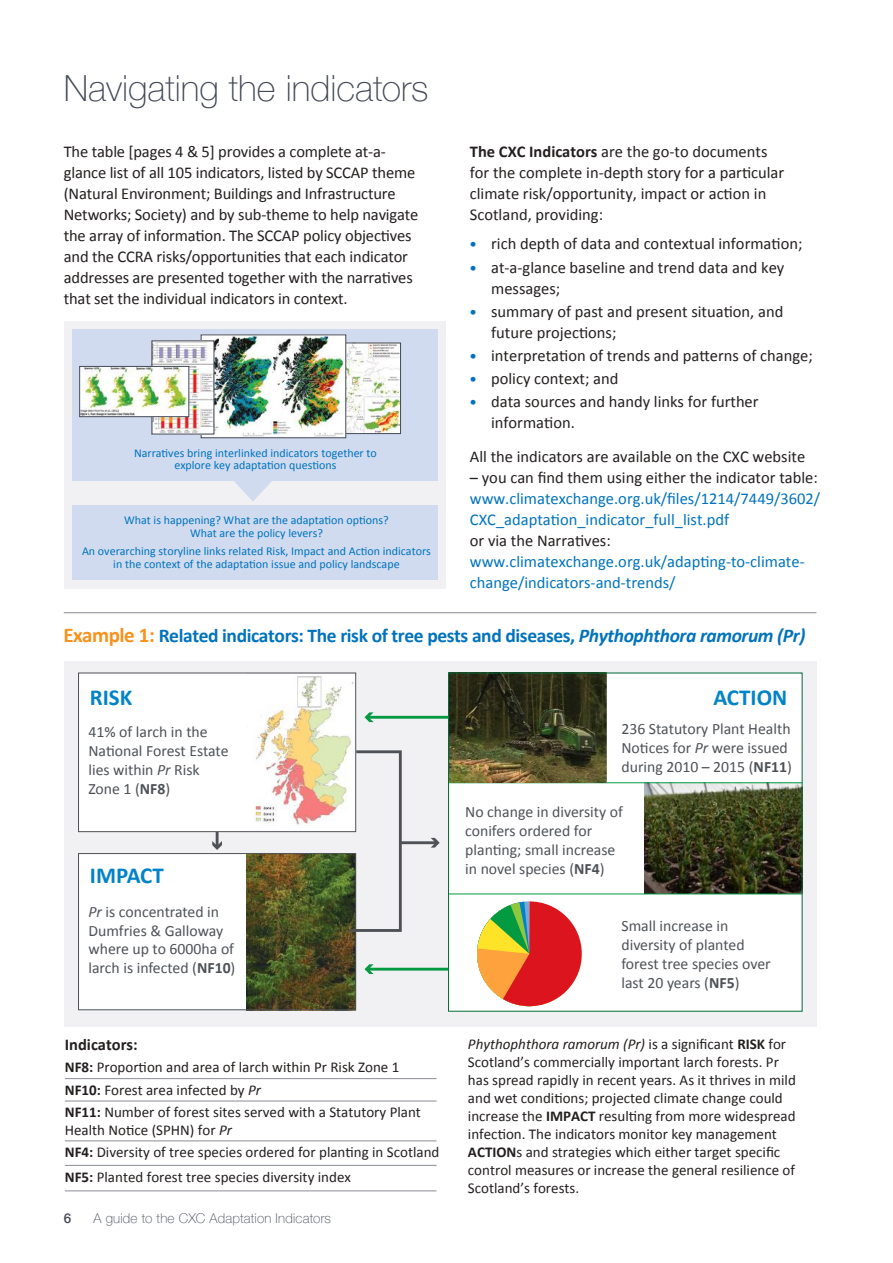
<style>
.page{position:relative;width:893px;height:1263px;background:#fff}
.page>*{position:absolute;margin:0;border:0;box-sizing:border-box;transform-origin:0 0}
.t1{font:100 36px "Helvetica Neue";color:#434956}
.t2{font:700 22.95px "Calibri";color:#0083c7}
.BODY{font:700 19.5px "Calibri";letter-spacing:-.02em;color:#0073bc}
.BODY-2{font:16.5px/21px "Calibri";color:#241f1f}
.BODY-3{font:16.5px/21px "Calibri";color:#0073bc}
.BODY-4{font:700 16.5px "Calibri";color:#241f1f}
.t3{font:15.75px/18.9px "Calibri";color:#4e5257}
.BODY-5{font:15px/18px "Calibri";color:#241f1f}
.t4{font:100 13.5px "Helvetica Neue";letter-spacing:.015em;color:#434956}
.t5{font:500 13.5px "Helvetica Neue";color:#434956}
.BODY-6{font:12px/13.5px "Calibri";color:#0073bc;text-align:center}
.s1{font-weight:700}
.s2{font-family:"Helvetica Neue";font-weight:300;font-size:13.5px;color:#0073bc}
.s3{color:#241f1f}
.s4{font-size:21px;color:#f9921b}
.s5{font-style:italic}
</style>
<div class="page">
<div style="left:64px;top:321px;width:382px;height:267px;background:#f1f1f3"></div>
<div style="left:72px;top:329px;width:366px;height:151px;background:#d0dbf0"></div>
<img style="left:346px;top:345px;width:53px;height:87px">
<div style="left:338px;top:343px;width:63px;height:91px;border:1px solid #434956"></div>
<svg style="left:218px;top:480px;width:70px;height:21px"></svg>
<img style="left:203px;top:337px;width:141px;height:99px">
<div style="left:201px;top:335px;width:145px;height:103px;border:1px solid #434956"></div>
<div style="left:64px;top:661px;width:752px;height:366px;background:#f1f1f3"></div>
<hr style="left:65px;top:1140px;width:371px;height:1px;background:#8a8d96">
<hr style="left:65px;top:1078px;width:371px;height:1px;background:#8a8d96">
<hr style="left:65px;top:1101px;width:371px;height:1px;background:#8a8d96">
<hr style="left:65px;top:1190px;width:371px;height:1px;background:#8a8d96">
<hr style="left:65px;top:1165px;width:371px;height:1px;background:#8a8d96">
<div style="left:448px;top:674px;width:354px;height:337px;background:#fff"></div>
<img style="left:246px;top:675px;width:108px;height:155px">
<div style="left:79px;top:853px;width:277px;height:157px;background:#fff"></div>
<hr style="left:216px;top:816px;width:3px;height:31px;background:#4e5257">
<svg style="left:212px;top:841px;width:10px;height:9px"></svg>
<img style="left:246px;top:855px;width:108px;height:153px">
<div style="left:79px;top:673px;width:167px;height:159px;background:#fff"></div>
<div style="left:78px;top:673px;width:278px;height:159px;border:1px solid #4e5257"></div>
<hr style="left:400px;top:841px;width:36px;height:3px;background:#4e5257">
<svg style="left:431px;top:838px;width:9px;height:9px"></svg>
<svg style="left:346px;top:749px;width:57px;height:184px"></svg>
<img style="left:644px;top:783px;width:156px;height:110px">
<hr style="left:449px;top:782px;width:353px;height:1px;background:#039a42">
<hr style="left:449px;top:894px;width:353px;height:1px;background:#039a42">
<div style="left:78px;top:853px;width:278px;height:157px;border:1px solid #4e5257"></div>
<img style="left:450px;top:675px;width:157px;height:108px">
<div style="left:448px;top:673px;width:354px;height:338px;border:1px solid #006c39"></div>
<hr style="left:368px;top:716px;width:80px;height:3px;background:#039a42">
<svg style="left:365px;top:712px;width:8px;height:10px"></svg>
<hr style="left:368px;top:968px;width:80px;height:2px;background:#039a42">
<svg style="left:365px;top:964px;width:8px;height:10px"></svg>
<svg style="left:477px;top:901px;width:105px;height:105px"></svg>
<hr style="left:64px;top:612px;width:752px;height:1px;background:#8a8d96">
<div style="left:72px;top:505px;width:366px;height:75px;background:#d0dbf0"></div>
<img style="left:154px;top:343px;width:58px;height:89px">
<img style="left:81px;top:368px;width:106px;height:47px">
<div style="left:79px;top:366px;width:110px;height:51px;border:1px solid #434956"></div>
<p class="t1" style="left:64px;top:61px;width:366px">Navigating the indicators</p>
<p class="BODY-2" style="left:64px;top:141px;width:356px">The table [pages 4 &amp; 5] provides a complete at-a&shy;glance list of all 105 indicators, listed by SCCAP theme (Natural Environment; Buildings and Infrastructure Networks; Society) and by sub-theme to help navigate the array of information. The SCCAP policy objectives and the CCRA risks/opportunities that each indicator addresses are presented together with the narratives that set the individual indicators in context.</p>
<p class="BODY-2" style="left:470px;top:141px;width:316px"><span class="s1">The CXC Indicators</span> are the go-to documents for the complete in-depth story for a particular climate risk/opportunity, impact or action in Scotland, providing:</p>
<p class="BODY-2" style="left:470px;top:234px;width:334px"><span class="s2">•</span> rich depth of data and contextual information;</p>
<p class="BODY-2" style="left:491px;top:257px;width:295px;text-indent:-21px"><span class="s2">•</span> at-a-glance baseline and trend data and key messages;</p>
<p class="BODY-2" style="left:491px;top:301px;width:294px;text-indent:-21px"><span class="s2">•</span> summary of past and present situation, and future projections;</p>
<p class="BODY-2" style="left:470px;top:345px;width:344px"><span class="s2">•</span> interpretation of trends and patterns of change;</p>
<p class="BODY-2" style="left:470px;top:368px;width:150px"><span class="s2">•</span> policy context; and</p>
<p class="BODY-2" style="left:491px;top:391px;width:269px;text-indent:-21px"><span class="s2">•</span> data sources and handy links for further information.</p>
<p class="BODY-6" style="left:134px;top:447px;width:244px;line-height:12px">Narratives bring interlinked indicators together to explore key adaptation questions</p>
<p class="BODY-2" style="left:470px;top:446px;width:337px">All the indicators are available on the CXC website</p>
<p class="BODY-3" style="left:470px;top:467px;width:352px"><span class="s3">– you can find them using either the indicator table: </span>www.climatexchange.org.uk/files/1214/7449/3602/ CXC_adaptation_indicator_full_list.pdf<br><span class="s3">or via the Narratives: </span>www.climatexchange.org.uk/adapting-to-climate&shy;change/indicators-and-trends/</p>
<p class="BODY" style="left:63px;top:623px;width:744px"><span class="s4">Example 1:</span> Related indicators: The risk of tree pests and diseases, <span class="s5">Phythophthora ramorum (Pr)</span></p>
<p class="BODY-6" style="left:124px;top:513px;width:266px">What is happening? What are the adaptation options?<br>What are the policy levers?</p>
<p class="BODY-6" style="left:82px;top:544px;width:350px">An overarching storyline links related Risk, Impact and Action indicators in the context of the adaptation issue and policy landscape</p>
<p class="t2" style="left:90px;top:682px;width:44px">RISK</p>
<p class="t2" style="left:713px;top:682px;width:75px">ACTION</p>
<p class="t3" style="left:88px;top:722px;width:142px">41% of larch in the<br>National Forest Estate lies within <span class="s5">Pr</span> Risk<br>Zone 1 (<span class="s1">NF8</span>)</p>
<p class="t3" style="left:621px;top:719px;width:172px">236 Statutory Plant Health<br>Notices for <span class="s5">Pr</span> were issued during 2010 – 2015 (<span class="s1">NF11</span>)</p>
<p class="t2" style="left:90px;top:861px;width:76px">IMPACT</p>
<p class="t3" style="left:88px;top:902px;width:148px"><span class="s5">Pr</span> is concentrated in<br>Dumfries &amp; Galloway where up to 6000ha of larch is infected (<span class="s1">NF10</span>)</p>
<p class="BODY-4" style="left:65px;top:1034px;width:74px">Indicators:</p>
<p class="BODY-5" style="left:65px;top:1058px;width:336px"><span class="s1">NF8:</span> Proportion and area of larch within Pr Risk Zone 1</p>
<p class="BODY-5" style="left:65px;top:1080px;width:198px"><span class="s1">NF10:</span> Forest area infected by <span class="s5">Pr</span></p>
<p class="BODY-5" style="left:65px;top:1103px;width:358px"><span class="s1">NF11:</span> Number of forest sites served with a Statutory Plant<br>Health Notice (SPHN) for <span class="s5">Pr</span></p>
<p class="BODY-5" style="left:65px;top:1143px;width:376px"><span class="s1">NF4:</span> Diversity of tree species ordered for planting in Scotland</p>
<p class="BODY-5" style="left:65px;top:1168px;width:288px"><span class="s1">NF5:</span> Planted forest tree species diversity index</p>
<p class="t5" style="left:64px;top:1207px;width:9px">6</p>
<p class="t4" style="left:94px;top:1208px;width:239px">A guide to the CXC Adaptation Indicators</p>
<p class="t3" style="left:465px;top:802px;width:159px">No change in diversity of conifers ordered for planting; small increase in novel species (<span class="s1">NF4</span>)</p>
<p class="t3" style="left:621px;top:916px;width:151px">Small increase in diversity of planted forest tree species over last 20 years (<span class="s1">NF5</span>)</p>
<p class="BODY-5" style="left:468px;top:1035px;width:329px"><span class="s5">Phythophthora ramorum (Pr)</span> is a significant <span class="s1">RISK</span> for Scotland’s commercially important larch forests. Pr has spread rapidly in recent years. As it thrives in mild and wet conditions; projected climate change could increase the <span class="s1">IMPACT</span> resulting from more widespread infection. The indicators monitor key management <span class="s1">ACTION</span>s and strategies which either target specific control measures or increase the general resilience of Scotland’s forests.</p>
</div>
